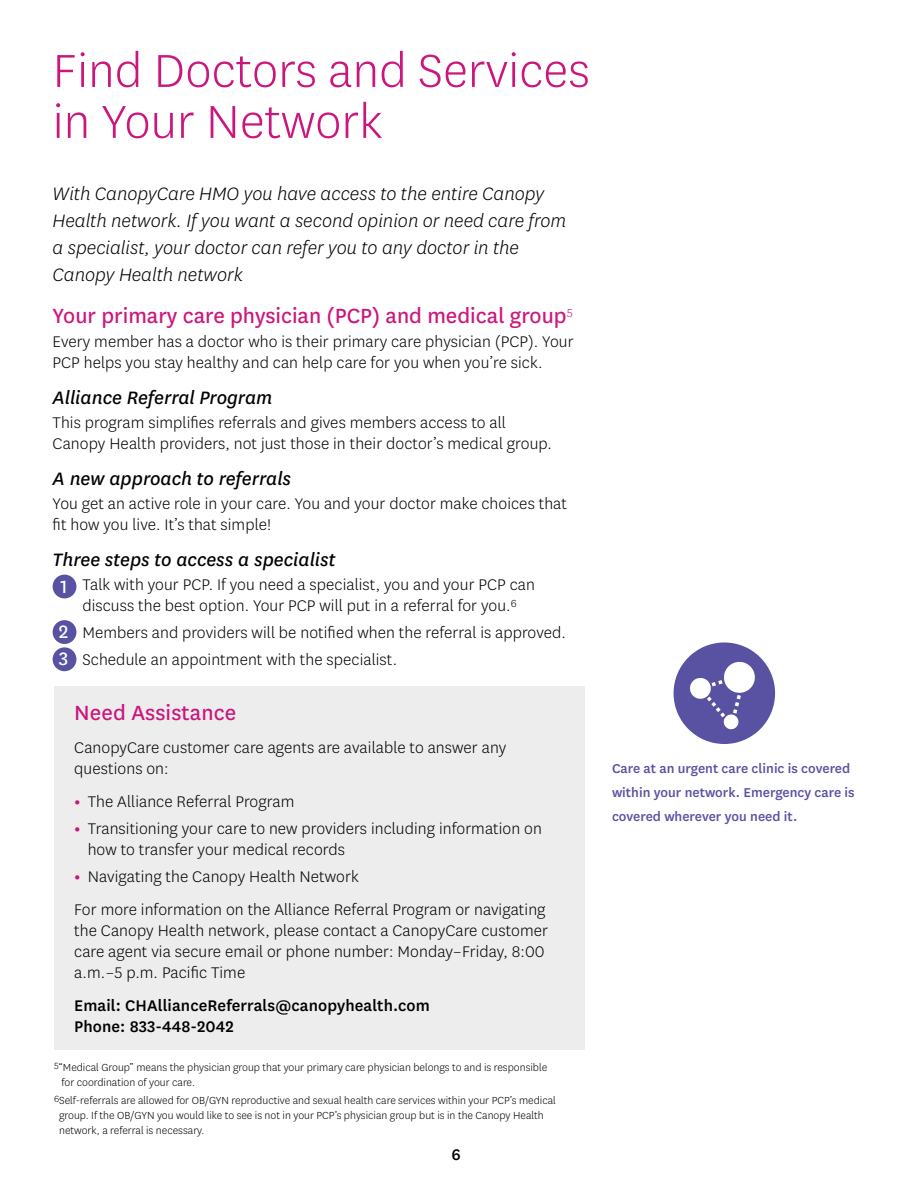
<style>
.page{position:relative;width:918px;height:1188px;background:#fff}
.page>*{position:absolute;margin:0;border:0;box-sizing:border-box;transform-origin:0 0}
.t1{font:300 54px/51px "Centene Sans";color:#cb177d}
.t2{font:24px "Centene Sans";color:#cb177d}
.t3{font:italic 300 21px/27px "Centene Sans";color:#000}
.t4{font:italic 21px "Centene Sans";color:#000}
.t5{font:300 18px/21px "Centene Sans";letter-spacing:.005em;color:#000}
.t6{font:500 18px/21px "Centene Sans";letter-spacing:.005em;color:#000}
.t7{font:500 15px/24px "Centene Sans";color:#5951a2}
.t8{font:300 12px/15px "Centene Sans";color:#000}
.s1{font-weight:400;font-size:21px;color:#fff}
.s2{font-weight:700;color:#cb177d}
</style>
<div class="page">
<div style="left:54px;top:686px;width:531px;height:364px;background:#ededee"></div>
<div style="left:53px;top:575px;width:23px;height:23px;background:#5951a2;border-radius:50%"></div>
<div style="left:53px;top:620px;width:23px;height:24px;background:#5951a2;border-radius:50%"></div>
<div style="left:53px;top:647px;width:23px;height:24px;background:#5951a2;border-radius:50%"></div>
<div style="left:674px;top:642px;width:101px;height:102px;background:#5951a2;border-radius:50%"></div>
<svg style="left:690px;top:661px;width:65px;height:68px"></svg>
<h2 class="t1" style="left:53px;top:43px;width:539px">Find Doctors and Services in Your Network</h2>
<p class="t3" style="left:53px;top:180px;width:515px">With CanopyCare HMO you have access to the entire Canopy Health network. If you want a second opinion or need care from a specialist, your doctor can refer you to any doctor in the Canopy Health network</p>
<h3 class="t2" style="left:53px;top:300px;width:522px">Your primary care physician (PCP) and medical group<sup>5</sup></h3>
<p class="t5" style="left:53px;top:331px;width:523px">Every member has a doctor who is their primary care physician (PCP). Your<br>PCP helps you stay healthy and can help care for you when you’re sick.</p>
<h4 class="t4" style="left:53px;top:384px;width:221px">Alliance Referral Program</h4>
<p class="t5" style="left:53px;top:412px;width:501px">This program simplifies referrals and gives members access to all<br>Canopy Health providers, not just those in their doctor’s medical group.</p>
<h4 class="t4" style="left:53px;top:465px;width:240px">A new approach to referrals</h4>
<p class="t5" style="left:53px;top:493px;width:516px">You get an active role in your care. You and your doctor make choices that fit how you live. It’s that simple!</p>
<h4 class="t4" style="left:53px;top:546px;width:284px">Three steps to access a specialist</h4>
<p class="t5" style="left:61px;top:574px;width:476px;text-align:center"><span class="s1">1</span> Talk with your PCP. If you need a specialist, you and your PCP can discuss the best option. Your PCP will put in a referral for you.<sup>6</sup></p>
<p class="t5" style="left:59px;top:622px;width:509px"><span class="s1">2</span> Members and providers will be notified when the referral is approved.</p>
<p class="t5" style="left:59px;top:649px;width:340px"><span class="s1">3</span> Schedule an appointment with the specialist.</p>
<h3 class="t2" style="left:74px;top:696px;width:164px">Need Assistance</h3>
<p class="t5" style="left:74px;top:736px;width:434px">CanopyCare customer care agents are available to answer any questions on:</p>
<p class="t5" style="left:74px;top:790px;width:222px"><span class="s2">•</span> The Alliance Referral Program</p>
<p class="t5" style="left:88px;top:817px;width:456px;text-indent:-14px"><span class="s2">•</span> Transitioning your care to new providers including information on how to transfer your medical records</p>
<p class="t5" style="left:74px;top:865px;width:286px"><span class="s2">•</span> Navigating the Canopy Health Network</p>
<p class="t5" style="left:74px;top:898px;width:475px">For more information on the Alliance Referral Program or navigating the Canopy Health network, please contact a CanopyCare customer care agent via secure email or phone number: Monday–Friday, 8:00 a.m.–5 p.m. Pacific Time</p>
<p class="t6" style="left:74px;top:994px;width:357px">Email: CHAllianceReferrals@canopyhealth.com<br>Phone: 833-448-2042</p>
<h3 class="t8" style="left:61px;top:1059px;width:487px;text-indent:-7px"><sup>5</sup>“Medical Group” means the physician group that your primary care physician belongs to and is responsible for coordination of your care.</h3>
<p class="t8" style="left:59px;top:1092px;width:498px;text-indent:-5px"><sup>6</sup>Self-referrals are allowed for OB/GYN reproductive and sexual health care services within your PCP’s medical group. If the OB/GYN you would like to see is not in your PCP’s physician group but is in the Canopy Health network, a referral is necessary.</p>
<p class="t6" style="left:452px;top:1143px;width:11px">6</p>
<p class="t7" style="left:612px;top:756px;width:244px">Care at an urgent care clinic is covered within your network. Emergency care is covered wherever you need it.</p>
</div>
